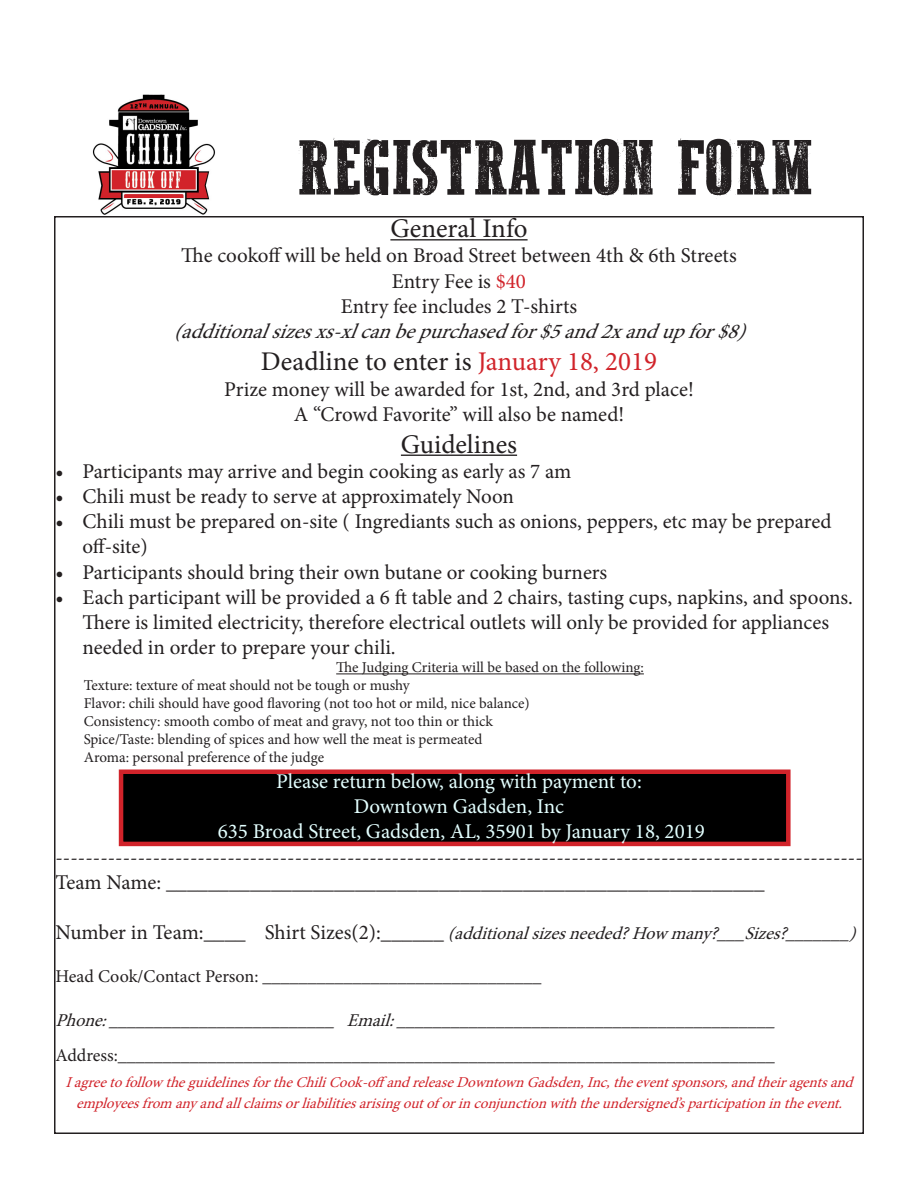
<style>
.page{position:relative;width:918px;height:1188px;background:#fff}
.page>*{position:absolute;margin:0;border:0;box-sizing:border-box;transform-origin:0 0}
.t1{font:81px "Western Bang Bang";color:#231f20}
.t2{font:27px "Minion Pro";color:#231f20}
.t3{font:21px/25.2px "Minion Pro";color:#231f20}
.t4{font:21px "Minion Pro";color:#e4ffff}
.t5{font:italic 21px "Minion Pro";color:#231f20}
.t6{font:italic 18px "Minion Pro";color:#231f20}
.t7{font:18px "Minion Pro";color:#231f20}
.t8{font:15px "Minion Pro";letter-spacing:-.005em;color:#231f20}
.t9{font:italic 15px/21.6px "Minion Pro";letter-spacing:-.01em;color:#d1232a;text-align:center}
.s1{color:#d1232a}
.s2{font-style:normal;font-size:21px}
</style>
<div class="page">
<div style="left:119px;top:770px;width:672px;height:76px;background:#000;border:4px solid #d1232a"></div>
<img style="left:92px;top:94px;width:123px;height:121px">
<hr style="left:390px;top:239px;width:138px;height:2px;background:#231f20">
<hr style="left:401px;top:455px;width:116px;height:1px;background:#231f20">
<hr style="left:336px;top:674px;width:308px;height:1px;background:#231f20">
<p class="t1" style="left:297px;top:127px;width:518px">REGISTRATION FORM</p>
<p class="t2" style="left:390px;top:210px;width:139px">General Info</p>
<p class="t3" style="left:181px;top:243px;width:557px">The cookoff will be held on Broad Street between 4th &amp; 6th Streets</p>
<p class="t3" style="left:392px;top:268px;width:136px">Entry Fee is <span class="s1">$40</span></p>
<p class="t3" style="left:341px;top:294px;width:238px">Entry fee includes 2 T-shirts</p>
<p class="t5" style="left:174px;top:317px;width:584px">(additionalsizesxs-xlcanbepurchasedfor$5and2xandupfor$8)</p>
<p class="t2" style="left:261px;top:344px;width:398px">Deadline to enter is <span class="s1">January 18, 2019</span></p>
<p class="t3" style="left:224px;top:376px;width:471px">Prize money will be awarded for 1st, 2nd, and 3rd place!</p>
<p class="t3" style="left:294px;top:402px;width:332px">A “Crowd Favorite” will also be named!</p>
<p class="t2" style="left:401px;top:426px;width:118px">Guidelines</p>
<p class="t3" style="left:56px;top:459px;width:517px">• Participants may arrive and begin cooking as early as 7 am</p>
<p class="t3" style="left:56px;top:484px;width:460px">• Chili must be ready to serve at approximately Noon</p>
<p class="t3" style="left:82px;top:509px;width:750px;text-indent:-27px">• Chili must be prepared on-site ( Ingrediants such as onions, peppers, etc may be prepared off-site)</p>
<p class="t3" style="left:56px;top:559px;width:553px">• Participants should bring their own butane or cooking burners</p>
<p class="t3" style="left:82px;top:585px;width:772px;text-indent:-27px">• Each participant will be provided a 6 ft table and 2 chairs, tasting cups, napkins, and spoons.<br>There is limited electricity, therefore electrical outlets will only be provided for appliances needed in order to prepare your chili.</p>
<p class="t8" style="left:336px;top:658px;width:309px">The Judging Criteria will be based on the following:</p>
<p class="t8" style="left:84px;top:676px;width:327px">Texture: texture of meat should not be tough or mushy</p>
<p class="t8" style="left:84px;top:694px;width:448px">Flavor: chili should have good flavoring (not too hot or mild, nice balance)</p>
<p class="t8" style="left:84px;top:712px;width:411px">Consistency: smooth combo of meat and gravy, not too thin or thick</p>
<p class="t8" style="left:84px;top:730px;width:400px">Spice/Taste: blending of spices and how well the meat is permeated</p>
<p class="t8" style="left:84px;top:748px;width:242px">Aroma: personal preference of the judge</p>
<p class="t4" style="left:276px;top:767px;width:367px">Please return below, along with payment to:</p>
<p class="t4" style="left:354px;top:792px;width:212px">Downtown Gadsden, Inc</p>
<p class="t4" style="left:218px;top:818px;width:489px">635 Broad Street, Gadsden, AL, 35901 by January 18, 2019</p>
<p class="t3" style="left:56px;top:844px;width:809px">------------------------------------------------------------------------------------------------------------</p>
<p class="t3" style="left:56px;top:870px;width:711px">Team Name: _________________________________________________________</p>
<p class="t6" style="left:56px;top:921px;width:809px"><span class="s2">N u m b e r i n Te a m : ____ S h i r t S i z e s ( 2 ) : ______</span> (additionalsizesneeded?Howmany?___Sizes?_______)</p>
<p class="t7" style="left:56px;top:965px;width:488px">Head Cook/Contact Person: _______________________________</p>
<p class="t6" style="left:56px;top:1008px;width:729px">Phone:_________________________ Email:__________________________________________</p>
<p class="t7" style="left:56px;top:1043px;width:721px">Address:_________________________________________________________________________</p>
<p class="t9" style="left:65px;top:1071px;width:795px">IagreetofollowtheguidelinesfortheChiliCook-offandreleaseDowntownGadsden,Inc,theeventsponsors,andtheiragentsand employeesfrom anyandallclaimsorliabilitiesarisingoutof orinconjunctionwiththeundersigned’sparticipationintheevent.</p>
</div>
